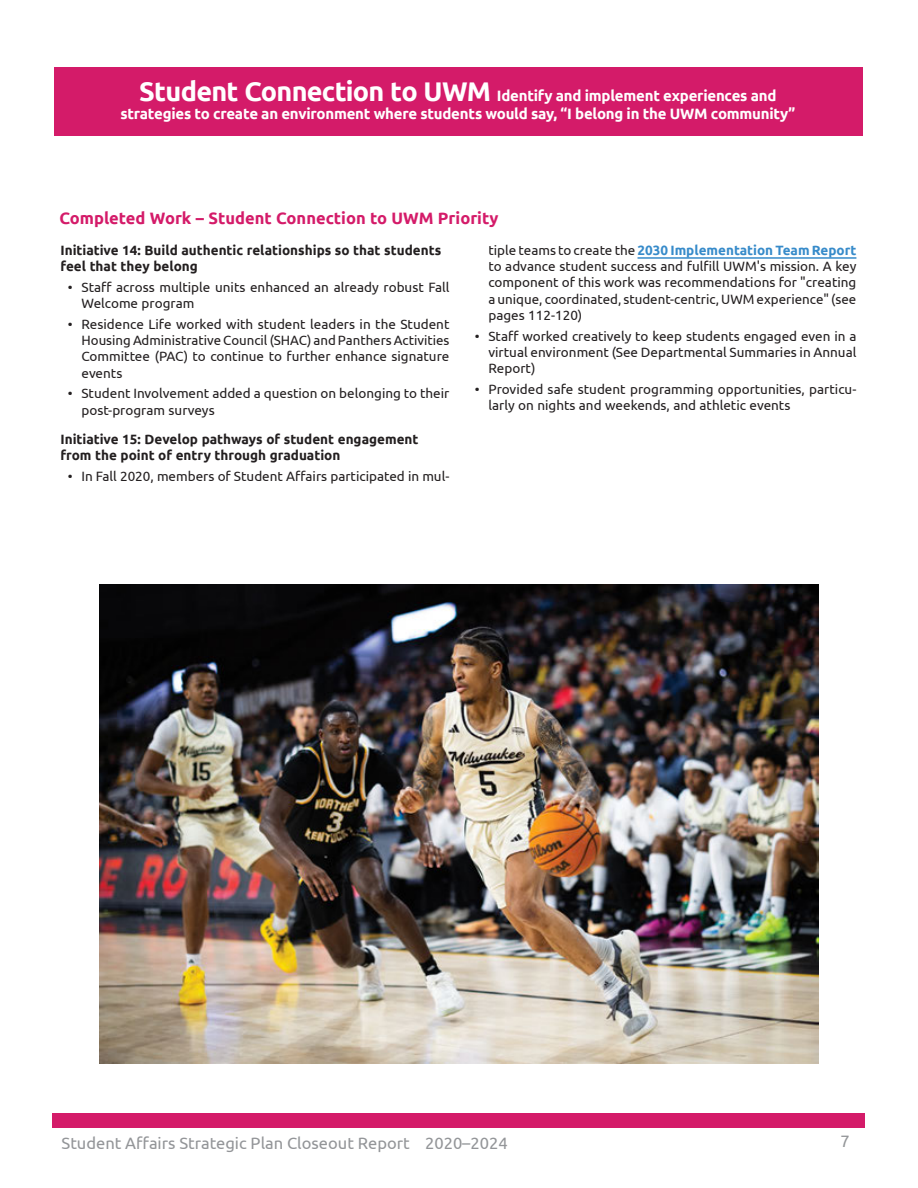
<style>
.page{position:relative;width:918px;height:1188px;background:#fff}
.page>*{position:absolute;margin:0;border:0;box-sizing:border-box;transform-origin:0 0}
.t1{font:16.5px "Ubuntu";color:#939598}
.t2{font:700 16.5px "Ubuntu";color:#d41b69}
.t3{font:700 15px/18px "Ubuntu";letter-spacing:-.015em;color:#fff;text-align:center}
.t4{font:13.5px/16.2px "Ubuntu";color:#231f20}
.t5{font:700 13.5px/16.2px "Ubuntu";color:#231f20}
.s1{font-size:27px}
.s2{font-weight:700;color:#378bca}
</style>
<div class="page">
<div style="left:55px;top:67px;width:808px;height:68px;background:#d41b69"></div>
<img style="left:100px;top:585px;width:718px;height:478px">
<hr style="left:638px;top:257px;width:218px;height:2px;background:#378bca">
<div style="left:53px;top:1113px;width:812px;height:15px;background:#d41b69"></div>
<p class="t3" style="left:120px;top:86px;width:677px"><span class="s1">Student Connection to UWM</span> Identify and implement experiences and strategies to create an environment where students would say, “I belong in the UWM community”</p>
<p class="t2" style="left:59px;top:208px;width:441px">Completed Work – Student Connection to UWM Priority</p>
<p class="t5" style="left:60px;top:242px;width:382px">Initiative 14: Build authentic relationships so that students feel that they belong</p>
<p class="t4" style="left:81px;top:279px;width:369px;text-indent:-13px">• Staff across multiple units enhanced an already robust Fall<br>Welcome program</p>
<p class="t4" style="left:81px;top:316px;width:369px;text-align:justify;text-indent:-14px">• Residence Life worked with student leaders in the Student Housing Administrative Council (SHAC) and Panthers Activities Committee (PAC) to continue to further enhance signature events</p>
<p class="t4" style="left:81px;top:385px;width:369px;text-indent:-14px">• Student Involvement added a question on belonging to their post-program surveys</p>
<p class="t5" style="left:60px;top:431px;width:360px">Initiative 15: Develop pathways of student engagement from the point of entry through graduation</p>
<p class="t4" style="left:68px;top:468px;width:383px">• In Fall 2020, members of Student Affairs participated in mul-</p>
<p class="t4" style="left:488px;top:242px;width:370px;text-align:justify">tiple teams to create the <span class="s2">2030 Implementation Team Report </span>to advance student success and fulfill UWM's mission. A key component of this work was recommendations for "creating a unique, coordinated, student-centric, UWM experience" (see pages 112-120)</p>
<p class="t4" style="left:488px;top:327px;width:369px;text-align:justify;text-indent:-14px">• Staff worked creatively to keep students engaged even in a virtual environment (See Departmental Summaries in Annual Report)</p>
<p class="t4" style="left:488px;top:380px;width:369px;text-indent:-14px">• Provided safe student programming opportunities, particu&shy;larly on nights and weekends, and athletic events</p>
<p class="t1" style="left:62px;top:1133px;width:448px">Student Affairs Strategic Plan Closeout Report 2020–2024</p>
<p class="t1" style="left:841px;top:1131px;width:11px">7</p>
</div>
